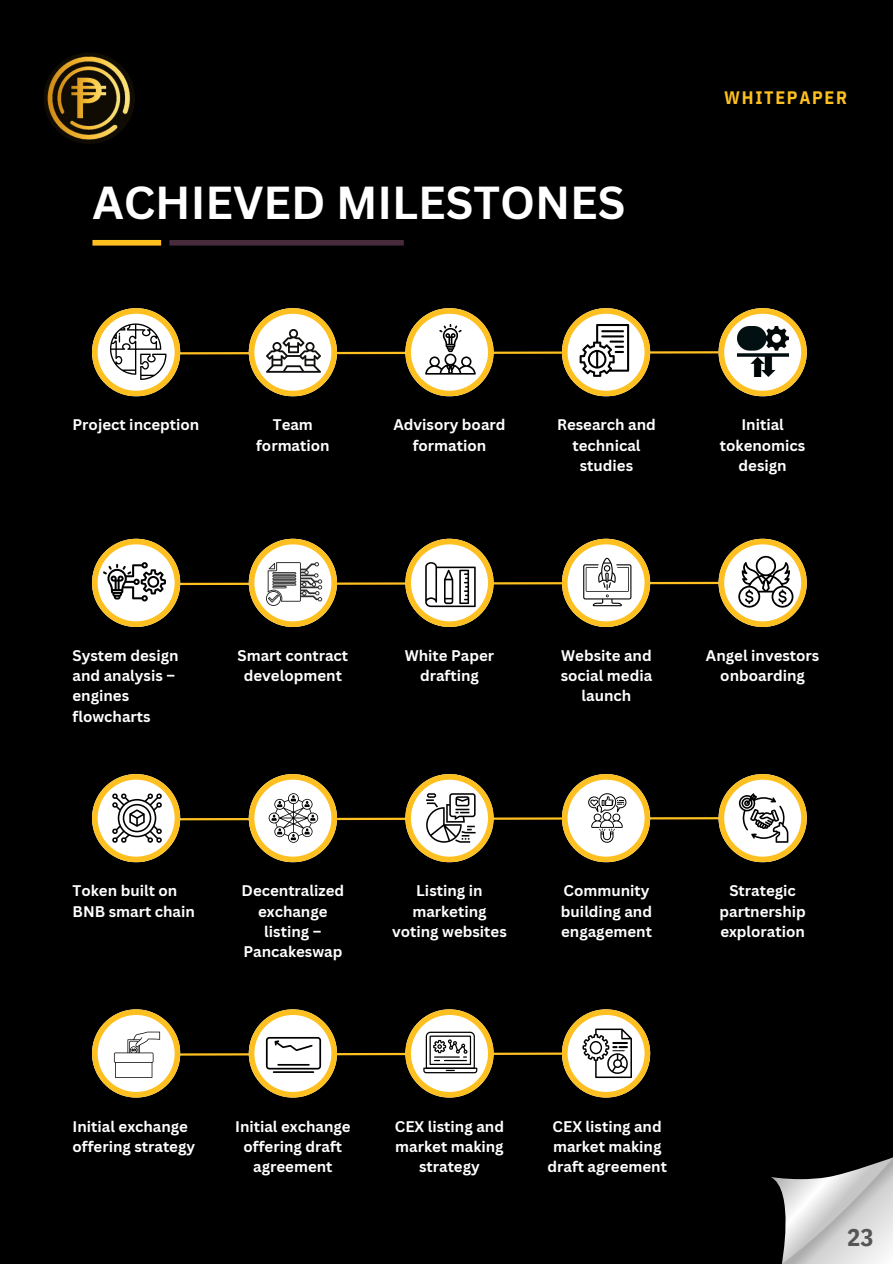
<style>
.page{position:relative;width:893px;height:1264px;background:#fff}
.page>*{position:absolute;margin:0;border:0;box-sizing:border-box;transform-origin:0 0}
.t1{font:700 45px "Canva Sans";color:#fff}
.t2{font:700 24.45px "IBM Plex Sans Cond";color:#555}
.t3{font:700 18px "IBM Plex Sans Cond";letter-spacing:.095em;color:#fec020}
.t4{font:700 15px/20.2px "Canva Sans";color:#fff;text-align:center}
</style>
<div class="page">
<div style="left:0;top:0;width:892px;height:1263px;background:#000"></div>
<div style="left:169px;top:240px;width:235px;height:5px;background:#472b3c"></div>
<div style="left:92px;top:240px;width:69px;height:5px;background:#ffc020"></div>
<img style="left:44px;top:54px;width:91px;height:89px">
<svg style="left:771px;top:1157px;width:121px;height:106px"></svg>
<svg style="left:92px;top:308px;width:714px;height:88px"></svg>
<img style="left:737px;top:326px;width:51px;height:51px">
<svg style="left:92px;top:539px;width:714px;height:87px"></svg>
<svg style="left:92px;top:774px;width:714px;height:87px"></svg>
<svg style="left:92px;top:1009px;width:559px;height:88px"></svg>
<h1 class="t1" style="left:92px;top:171px;width:534px">ACHIEVED MILESTONES</h1>
<p class="t3" style="left:724px;top:85px;width:124px">WHITEPAPER</p>
<p class="t4" style="left:72px;top:414px;width:128px">Project inception</p>
<p class="t4" style="left:256px;top:414px;width:75px">Team formation</p>
<p class="t4" style="left:393px;top:414px;width:114px">Advisory board formation</p>
<p class="t4" style="left:557px;top:414px;width:100px">Research and technical studies</p>
<p class="t4" style="left:719px;top:414px;width:87px">Initial tokenomics design</p>
<p class="t4" style="left:72px;top:645px;width:107px;text-align:left">System design and analysis – engines flowcharts</p>
<p class="t4" style="left:237px;top:645px;width:112px">Smart contract development</p>
<p class="t4" style="left:404px;top:645px;width:91px">White Paper drafting</p>
<p class="t4" style="left:560px;top:645px;width:93px">Website and social media launch</p>
<p class="t4" style="left:705px;top:645px;width:115px">Angel investors onboarding</p>
<p class="t4" style="left:72px;top:880px;width:124px;text-align:left">Token built on<br>BNB smart chain</p>
<p class="t4" style="left:241px;top:880px;width:104px">Decentralized exchange listing –<br>Pancakeswap</p>
<p class="t4" style="left:392px;top:880px;width:116px">Listing in marketing voting websites</p>
<p class="t4" style="left:561px;top:880px;width:93px;text-align:left">Community building and engagement</p>
<p class="t4" style="left:719px;top:880px;width:88px">Strategic partnership exploration</p>
<p class="t4" style="left:72px;top:1115px;width:124px;text-align:left">Initial exchange offering strategy</p>
<p class="t4" style="left:235px;top:1115px;width:117px">Initial exchange offering draft agreement</p>
<p class="t4" style="left:395px;top:1115px;width:111px">CEX listing and market making strategy</p>
<p class="t4" style="left:547px;top:1115px;width:121px">CEX listing and market making draft agreement</p>
<h2 class="t2" style="left:847px;top:1221px;width:28px">23</h2>
</div>
